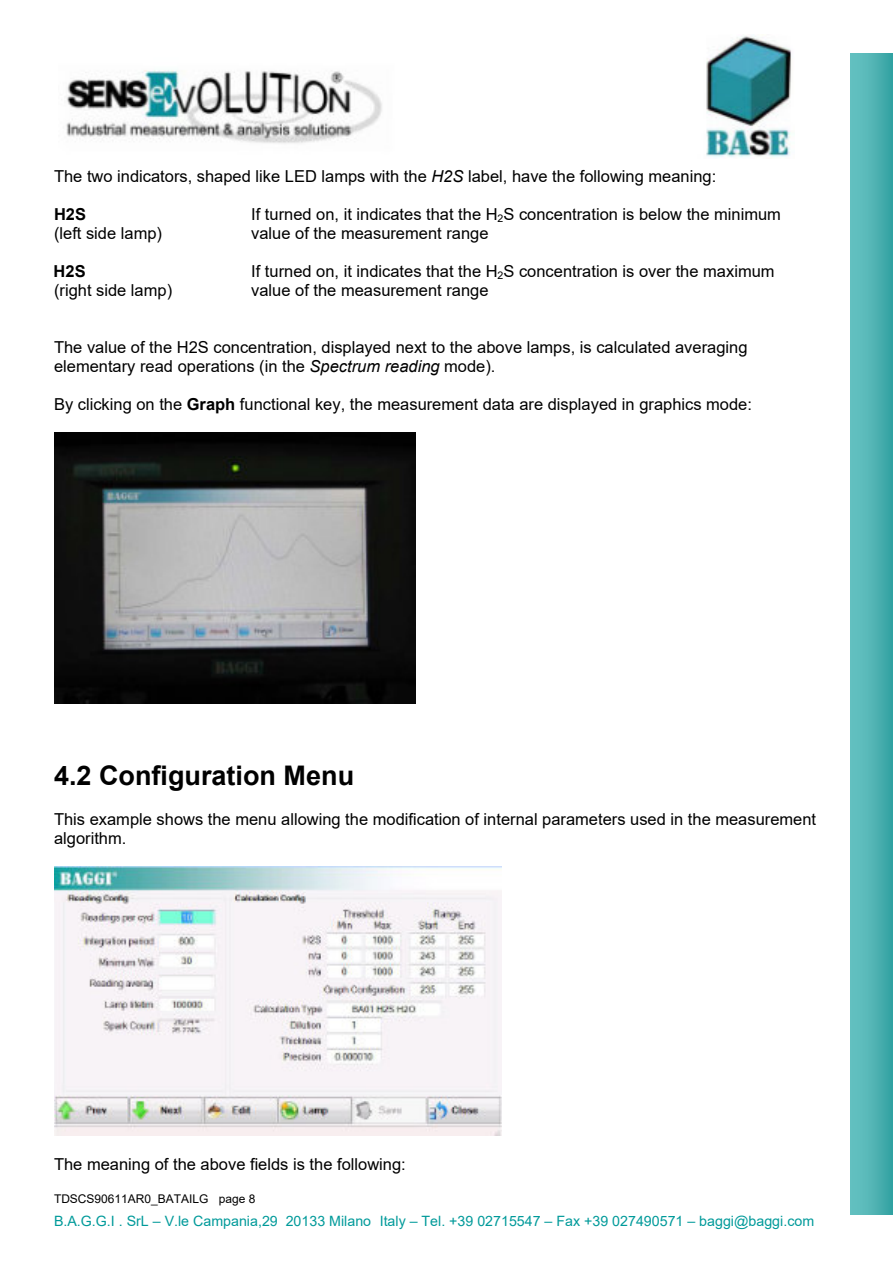
<style>
.page{position:relative;width:893px;height:1263px;background:#fff}
.page>*{position:absolute;margin:0;border:0;box-sizing:border-box;transform-origin:0 0}
.t1{font:700 27px "Arial";color:#000}
.t2{font:16.5px/19px "Arial";color:#000}
.t3{font:700 16.5px "Arial";color:#000}
.t4{font:14.25px "Arial";color:#009a9a}
.t5{font:12px "Arial";color:#000}
.s1{font-style:italic}
.s2{font-weight:700}
</style>
<div class="page">
<img style="left:66px;top:36px;width:725px;height:122px">
<img style="left:850px;top:54px;width:42px;height:1161px">
<img style="left:54px;top:432px;width:361px;height:271px">
<img style="left:54px;top:867px;width:447px;height:268px">
<p class="t2" style="left:54px;top:168px;width:663px">The two indicators, shaped like LED lamps with the <span class="s1">H2S</span> label, have the following meaning:</p>
<p class="t3" style="left:54px;top:208px;width:34px">H2S</p>
<p class="t2" style="left:54px;top:225px;width:110px">(left side lamp)</p>
<p class="t2" style="left:251px;top:206px;width:531px">If turned on, it indicates that the H<sub>2</sub>S concentration is below the minimum value of the measurement range</p>
<p class="t3" style="left:54px;top:265px;width:34px">H2S</p>
<p class="t2" style="left:54px;top:282px;width:120px">(right side lamp)</p>
<p class="t2" style="left:251px;top:263px;width:525px">If turned on, it indicates that the H<sub>2</sub>S concentration is over the maximum value of the measurement range</p>
<p class="t2" style="left:54px;top:339px;width:695px">The value of the H2S concentration, displayed next to the above lamps, is calculated averaging elementary read operations (in the <span class="s1">Spectrum reading</span> mode).</p>
<p class="t2" style="left:54px;top:396px;width:699px">By clicking on the <span class="s2">Graph</span> functional key, the measurement data are displayed in graphics mode:</p>
<h1 class="t1" style="left:54px;top:766px;width:301px">4.2 Configuration Menu</h1>
<p class="t2" style="left:54px;top:812px;width:763px">This example shows the menu allowing the modification of internal parameters used in the measurement algorithm.</p>
<p class="t2" style="left:54px;top:1156px;width:353px">The meaning of the above fields is the following:</p>
<p class="t5" style="left:54px;top:1195px;width:203px">TDSCS90611AR0_BATAILG page 8</p>
<p class="t4" style="left:54px;top:1215px;width:761px">B.A.G.G.I . SrL – V.le Campania,29 20133 Milano Italy – Tel. +39 02715547 – Fax +39 027490571 – baggi@baggi.com</p>
</div>
